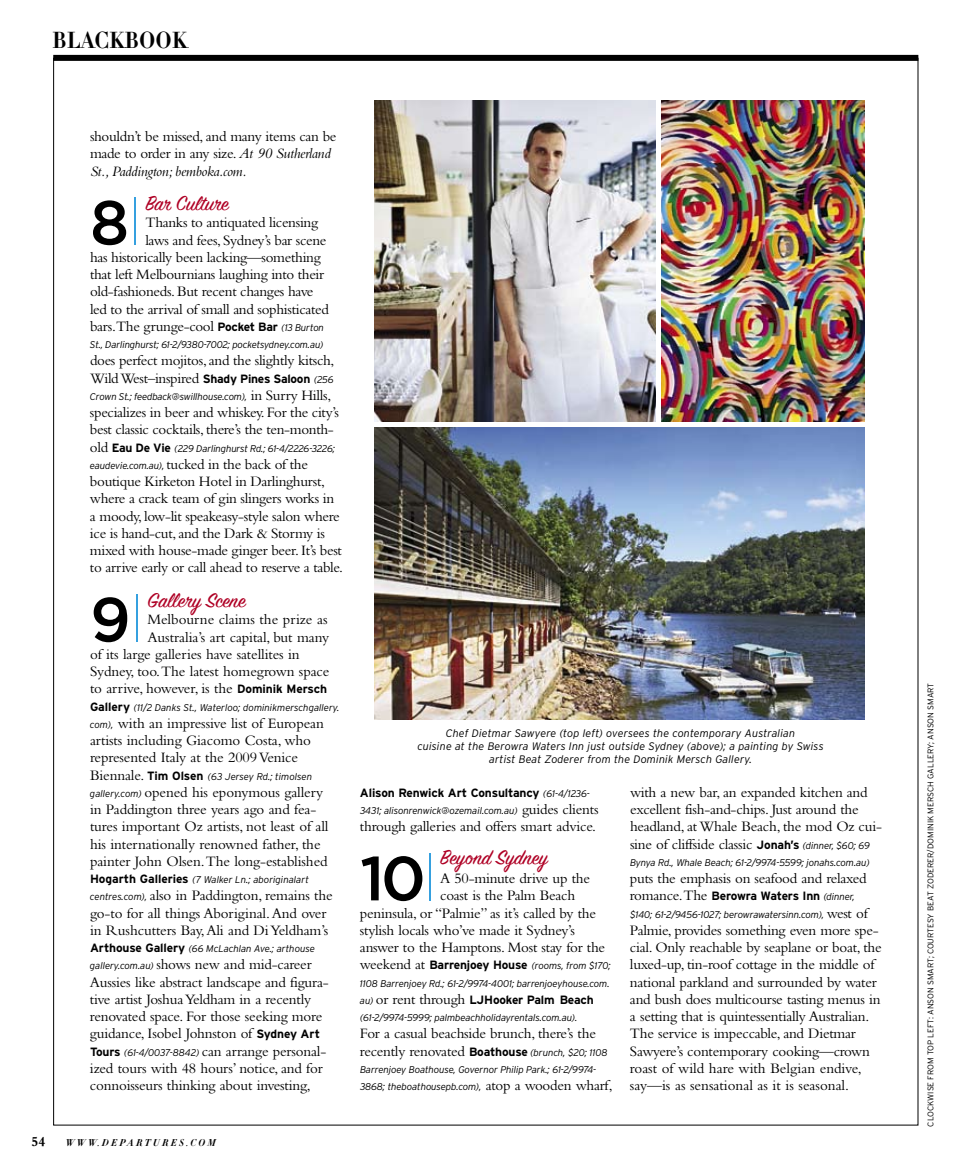
<style>
.page{position:relative;width:972px;height:1175px;background:#fff}
.page>*{position:absolute;margin:0;border:0;box-sizing:border-box;transform-origin:0 0}
.t1{font:500 62.25px "Gotham";color:#000}
.t2{font:22.8px "Didot HTF B06 Bold";color:#000}
.t3{font:22.5px "Sign Painter House Script";color:#af0025}
.t4{font:15px/17.2px "Bembo";letter-spacing:-.015em;color:#000}
.t5{font:700 14.25px "Bembo";color:#000}
.t6{font:700 12px "Interstate";letter-spacing:-.015em;color:#000}
.t7{font:italic 300 10.8px/12.8px "Interstate";letter-spacing:.01em;color:#000;text-align:center}
.t8{font:italic 300 9.75px/17.2px "Interstate";letter-spacing:-.015em;color:#000}
.t9{font:9.75px "Didot HTF B06 Bold Ital";letter-spacing:.225em;color:#000}
.t10{font:300 8.25px "Interstate";color:#000}
.s1{font-style:italic}
.s2{font-weight:100;font-size:51.75px;color:#35a0df}
.s3{font-family:"Interstate";font-weight:700;font-size:12px}
.s4{font-family:"Interstate";font-weight:300;font-style:italic;font-size:9.75px}
.s5{font-family:"Bembo";font-weight:400;font-style:normal;font-size:15px}
.s6{font-weight:700;font-style:normal;font-size:12px}
.s7{font-weight:300;font-style:italic;font-size:9.75px}
.s8{font-family:"Bembo";font-weight:400;font-size:15px}
</style>
<div class="page">
<div style="left:53px;top:55px;width:865px;height:6px;background:#000"></div>
<img style="left:374px;top:100px;width:282px;height:322px">
<img style="left:662px;top:100px;width:203px;height:322px">
<img style="left:374px;top:428px;width:491px;height:292px">
<h2 class="t2" style="left:52px;top:25px;width:136px">BLACKBOOK</h2>
<p class="t4" style="left:90px;top:127px;width:248px">shouldn’t be missed, and many items can be made to order in any size. <span class="s1">At 90 Sutherland<br>St., Paddington; bemboka.com.</span></p>
<h1 class="t1" style="left:90px;top:187px;width:54px">8<span class="s2">|</span></h1>
<h3 class="t3" style="left:145px;top:193px;width:85px">Bar Culture</h3>
<p class="t4" style="left:145px;top:214px;width:174px">Thanks to antiquated licensing</p>
<p class="t4" style="left:145px;top:231px;width:183px">laws and fees, Sydney’s bar scene</p>
<p class="t4" style="left:90px;top:248px;width:232px">has historically been lacking—something</p>
<p class="t4" style="left:90px;top:265px;width:236px">that left Melbournians laughing into their</p>
<p class="t4" style="left:90px;top:283px;width:225px">old-fashioneds. But recent changes have</p>
<p class="t4" style="left:90px;top:300px;width:240px">led to the arrival of small and sophisticated</p>
<p class="t4" style="left:90px;top:317px;width:236px">bars.The grunge-cool <span class="s3">Pocket Bar</span> <span class="s4">(13 Burton</span></p>
<p class="t8" style="left:90px;top:336px;width:235px">St., Darlinghurst; 61-2/9380-7002; pocketsydney.com.au)</p>
<p class="t4" style="left:90px;top:352px;width:246px">does perfect mojitos, and the slightly kitsch,<br>Wild West–inspired <span class="s3">Shady Pines Saloon</span> <span class="s4">(256</span></p>
<p class="t8" style="left:90px;top:388px;width:243px">Crown St.; feedback@swillhouse.com), <span class="s5">in Surry Hills,</span></p>
<p class="t4" style="left:90px;top:403px;width:251px">specializes in beer and whiskey. For the city’s best classic cocktails, there’s the ten-month-</p>
<p class="t8" style="left:90px;top:439px;width:247px"><span class="s5">old</span> <span class="s6">Eau De Vie</span> (229 Darlinghurst Rd.; 61-4/2226-3226;</p>
<p class="t4" style="left:90px;top:455px;width:255px"><span class="s4">eaudevie.com.au),</span> tucked in the back of the boutique Kirketon Hotel in Darlinghurst, where a crack team of gin slingers works in a moody, low-lit speakeasy-style salon where ice is hand-cut, and the Dark &amp; Stormy is mixed with house-made ginger beer. It’s best to arrive early or call ahead to reserve a table.</p>
<h1 class="t1" style="left:90px;top:584px;width:56px">9<span class="s2">|</span></h1>
<h3 class="t3" style="left:147px;top:589px;width:100px">Gallery Scene</h3>
<p class="t4" style="left:147px;top:610px;width:182px">Melbourne claims the prize as</p>
<p class="t4" style="left:147px;top:628px;width:183px">Australia’s art capital, but many</p>
<p class="t4" style="left:90px;top:645px;width:211px">of its large galleries have satellites in</p>
<p class="t4" style="left:90px;top:662px;width:241px">Sydney, too. The latest homegrown space</p>
<p class="t4" style="left:90px;top:679px;width:239px">to arrive, however, is the <span class="s3">Dominik Mersch</span></p>
<p class="t8" style="left:90px;top:698px;width:251px"><span class="s6">Gallery</span> (11/2 Danks St., Waterloo; dominikmerschgallery.</p>
<p class="t4" style="left:90px;top:714px;width:235px"><span class="s4">com),</span> with an impressive list of European artists including Giacomo Costa, who represented Italy at the 2009 Venice</p>
<p class="t8" style="left:90px;top:767px;width:224px"><span class="s5">Biennale.</span> <span class="s6">Tim Olsen</span> (63 Jersey Rd.; timolsen</p>
<p class="t4" style="left:90px;top:783px;width:240px"><span class="s4">gallery.com)</span> opened his eponymous gallery in Paddington three years ago and fea&shy;tures important Oz artists, not least of all his internationally renowned father, the painter John Olsen. The long-established</p>
<p class="t8" style="left:90px;top:871px;width:221px"><span class="s6">Hogarth Galleries</span> (7 Walker Ln.; aboriginalart</p>
<p class="t4" style="left:90px;top:886px;width:244px"><span class="s4">centres.com),</span> also in Paddington, remains the go-to for all things Aboriginal. And over in Rushcutters Bay, Ali and Di Yeldham’s</p>
<p class="t8" style="left:90px;top:940px;width:226px"><span class="s6">Arthouse Gallery</span> (66 McLachlan Ave.; arthouse</p>
<p class="t4" style="left:90px;top:955px;width:240px"><span class="s4">gallery.com.au)</span> shows new and mid-career Aussies like abstract landscape and figura&shy;tive artist Joshua Yeldham in a recently renovated space. For those seeking more guidance, Isobel Johnston of <span class="s3">Sydney Art Tours</span> <span class="s4">(61-4/0037-8842)</span> can arrange personal&shy;ized tours with 48 hours’ notice, and for connoisseurs thinking about investing,</p>
<p class="t5" style="left:32px;top:1133px;width:16px">54</p>
<p class="t9" style="left:65px;top:1136px;width:152px">WWW.DEPARTURES.COM</p>
<p class="t7" style="left:417px;top:727px;width:408px">Chef Dietmar Sawyere (top left) oversees the contemporary Australian<br>cuisine at the Berowra Waters Inn just outside Sydney (above); a painting by Swiss artist Beat Zoderer from the Dominik Mersch Gallery.</p>
<p class="t6" style="left:360px;top:786px;width:231px">Alison Renwick Art Consultancy <span class="s7">(61-4/1236-</span></p>
<p class="t8" style="left:360px;top:802px;width:240px">3431; alisonrenwick@ozemail.com.au) <span class="s5">guides clients</span></p>
<p class="t4" style="left:360px;top:817px;width:238px">through galleries and offers smart advice.</p>
<h1 class="t1" style="left:360px;top:843px;width:78px">10<span class="s2">|</span></h1>
<h3 class="t3" style="left:440px;top:847px;width:109px">Beyond Sydney</h3>
<p class="t4" style="left:440px;top:869px;width:151px">A 50-minute drive up the</p>
<p class="t4" style="left:440px;top:886px;width:137px">coast is the Palm Beach</p>
<p class="t4" style="left:360px;top:904px;width:237px">peninsula, or “Palmie” as it’s called by the</p>
<p class="t4" style="left:360px;top:921px;width:216px">stylish locals who’ve made it Sydney’s</p>
<p class="t4" style="left:360px;top:938px;width:247px">answer to the Hamptons. Most stay for the</p>
<p class="t8" style="left:360px;top:957px;width:252px"><span class="s5">weekend at</span> <span class="s6">Barrenjoey House</span> (rooms, from $170;<br>1108 Barrenjoey Rd.; 61-2/9974-4001; barrenjoeyhouse.com.</p>
<p class="t6" style="left:360px;top:993px;width:235px"><span class="s7">au)</span> <span class="s8">or rent through</span> LJHooker Palm Beach</p>
<p class="t8" style="left:360px;top:1009px;width:219px">(61-2/9974-5999; palmbeachholidayrentals.com.au).</p>
<p class="t4" style="left:360px;top:1024px;width:249px">For a casual beachside brunch, there’s the recently renovated <span class="s3">Boathouse</span> <span class="s4">(brunch, $20; 1108</span></p>
<p class="t8" style="left:360px;top:1060px;width:254px">Barrenjoey Boathouse, Governor Philip Park.; 61-2/9974-<br>3868; theboathousepb.com), <span class="s5">atop a wooden wharf,</span></p>
<p class="t4" style="left:630px;top:783px;width:253px">with a new bar, an expanded kitchen and excellent fish-and-chips. Just around the headland, at Whale Beach, the mod Oz cui&shy;sine of cliffside classic <span class="s3">Jonah’s</span> <span class="s4">(dinner, $60; 69</span></p>
<p class="t8" style="left:630px;top:853px;width:241px">Bynya Rd., Whale Beach; 61-2/9974-5599; jonahs.com.au)</p>
<p class="t4" style="left:630px;top:869px;width:238px">puts the emphasis on seafood and relaxed</p>
<p class="t6" style="left:630px;top:889px;width:226px"><span class="s8">romance.The</span> Berowra Waters I nn <span class="s7">(dinner,</span></p>
<p class="t8" style="left:630px;top:905px;width:239px">$140; 61-2/9456-1027; berowrawatersinn.com), <span class="s5">west of</span></p>
<p class="t4" style="left:630px;top:921px;width:253px">Palmie, provides something even more spe&shy;cial. Only reachable by seaplane or boat, the luxed-up, tin-roof cottage in the middle of national parkland and surrounded by water and bush does multicourse tasting menus in a setting that is quintessentially Australian.<br>The service is impeccable, and Dietmar Sawyere’s contemporary cooking—crown roast of wild hare with Belgian endive, say—is as sensational as it is seasonal.</p>
<p class="t10" style="left:926px;top:1126px;width:445px;rotate:-90deg">CLOCKWISE FROM TOP LEFT: ANSON SMART; COURTESY BEAT ZODERER/DOMINIK MERSCH GALLERY; ANSON SMART</p>
</div>
